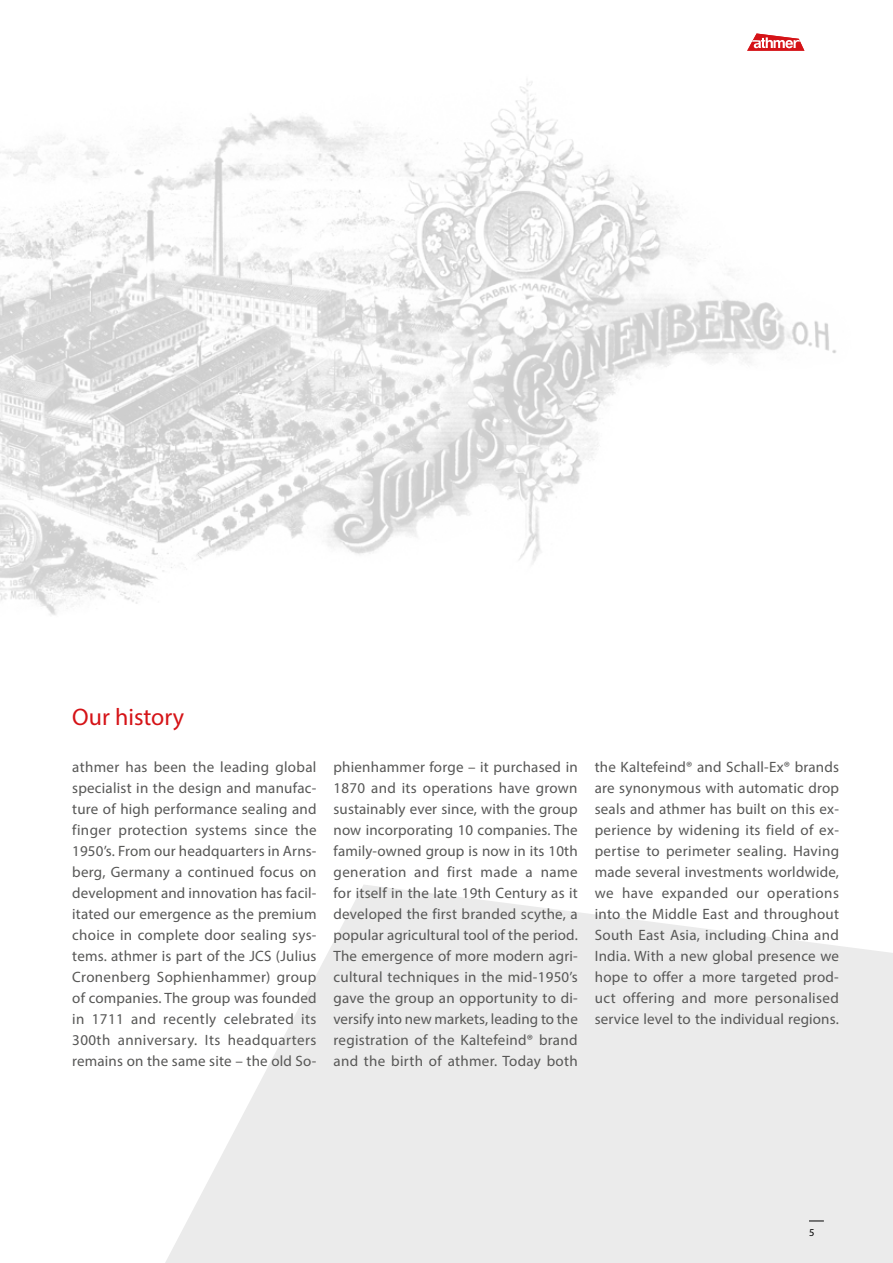
<style>
.page{position:relative;width:893px;height:1263px;background:#fff}
.page>*{position:absolute;margin:0;border:0;box-sizing:border-box;transform-origin:0 0}
.t1{font:24px "Myriad Pro";color:#d51317}
.t2{font:15px/21px "Myriad Pro";letter-spacing:.02em;color:#575756;text-align:justify}
.t3{font:10.5px "Myriad Pro";color:#000}
</style>
<div class="page">
<svg style="left:165px;top:885px;width:728px;height:378px;fill:#ebebeb"></svg>
<img style="left:0;top:50px;width:837px;height:565px">
<svg style="left:747px;top:33px;width:57px;height:18px"></svg>
<svg style="left:809px;top:1220px;width:15px;height:1px"></svg>
<h1 class="t1" style="left:72px;top:702px;width:113px">Our history</h1>
<p class="t2" style="left:72px;top:757px;width:246px">athmer has been the leading global specialist in the design and manufac&shy;ture of high performance sealing and finger protection systems since the 1950’s. From our headquarters in Arns&shy;berg, Germany a continued focus on development and innovation has facil&shy;itated our emergence as the premium choice in complete door sealing sys&shy;tems. athmer is part of the JCS (Julius Cronenberg Sophienhammer) group of companies. The group was founded in 1711 and recently celebrated its 300th anniversary. Its headquarters remains on the same site – the old So-</p>
<p class="t2" style="left:333px;top:757px;width:246px">phienhammer forge – it purchased in 1870 and its operations have grown sustainably ever since, with the group now incorporating 10 companies. The family-owned group is now in its 10th generation and first made a name for itself in the late 19th Century as it developed the first branded scythe, a popular agricultural tool of the period.<br>The emergence of more modern agri&shy;cultural techniques in the mid-1950’s gave the group an opportunity to di&shy;versify into new markets, leading to the registration of the Kaltefeind® brand and the birth of athmer. Today both</p>
<p class="t2" style="left:595px;top:757px;width:246px">the Kaltefeind® and Schall-Ex® brands are synonymous with automatic drop seals and athmer has built on this ex&shy;perience by widening its field of ex&shy;pertise to perimeter sealing. Having made several investments worldwide, we have expanded our operations into the Middle East and throughout South East Asia, including China and India. With a new global presence we hope to offer a more targeted prod&shy;uct offering and more personalised service level to the individual regions.</p>
<p class="t3" style="left:809px;top:1226px;width:7px">5</p>
</div>
